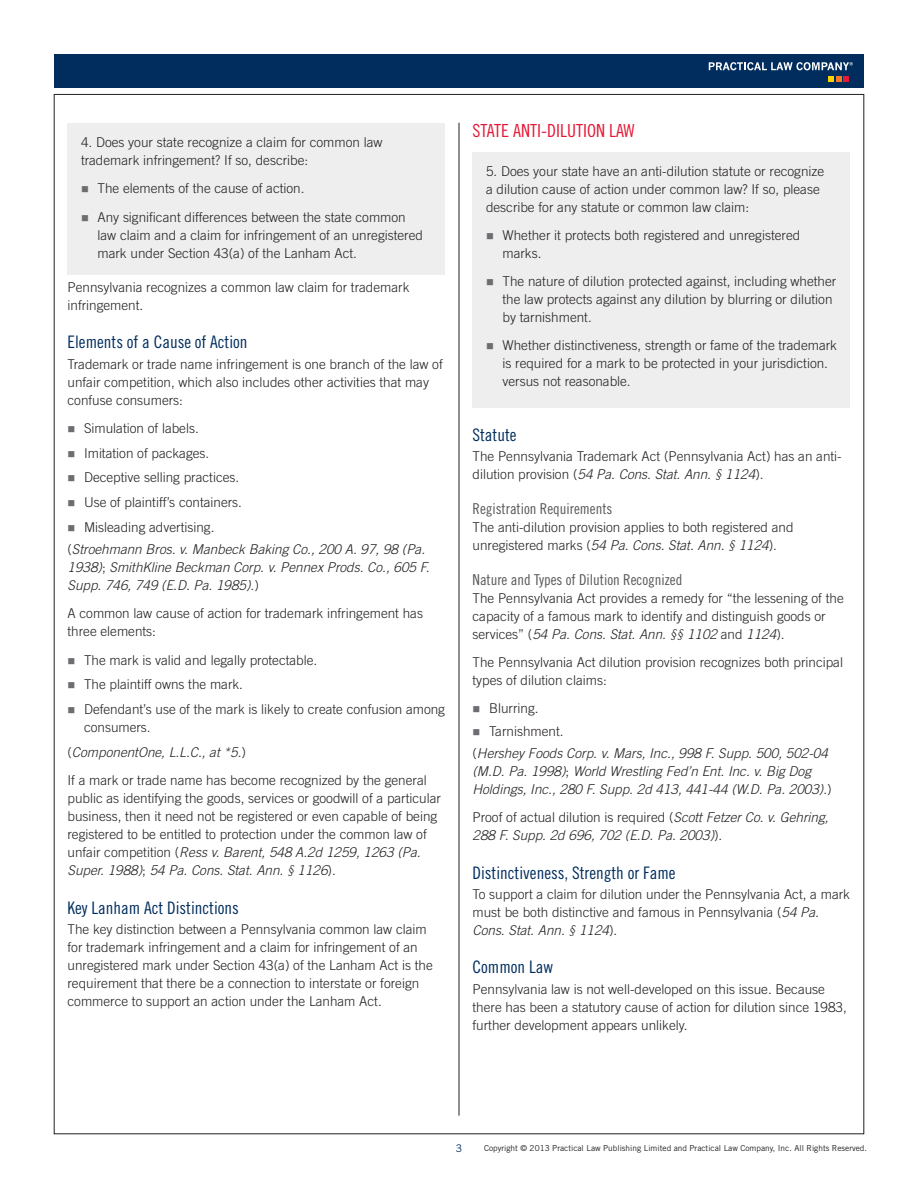
<style>
.page{position:relative;width:918px;height:1188px;background:#fff}
.page>*{position:absolute;margin:0;border:0;box-sizing:border-box;transform-origin:0 0}
.PLC_Subhead_Level_1{font:18px "Trade Gothic Cond Eighteen";color:#e51836}
.PLC_Subhead_Level_2{font:17.25px "Trade Gothic Cond Eighteen";color:#002d5e}
.PLC_Subhead_Level_3{font:15px "Trade Gothic Cond Eighteen";color:#57585a}
.PLC_Text{font:300 13.5px/18px "Trade Gothic";color:#231f20}
.PLC_Text-2{font:italic 300 13.5px/18px "Trade Gothic";color:#231f20}
.Bullets_LAST{font:300 13.5px/18px "Trade Gothic";color:#231f20}
.Page{font:10.5px "Trade Gothic";color:#002d5e}
.t1{font:8.25px "Trade Gothic";color:#231f20}
.s1{font-style:normal}
.s2{font-style:italic}
</style>
<div class="page">
<div style="left:54px;top:54px;width:810px;height:34px;background:#002d5e"></div>
<hr style="left:459px;top:123px;width:1px;height:993px;background:#231f20">
<svg style="left:828px;top:76px;width:21px;height:6px"></svg>
<svg style="left:709px;top:62px;width:144px;height:8px"></svg>
<div style="left:472px;top:152px;width:378px;height:256px;background:#eeeeef"></div>
<div style="left:68px;top:123px;width:378px;height:152px;background:#eeeeef"></div>
<p class="Bullets_LAST" style="left:81px;top:133px;width:303px">4. Does your state recognize a claim for common law trademark infringement? If so, describe:</p>
<p class="PLC_Text" style="left:98px;top:179px;width:209px">The elements of the cause of action.</p>
<p class="PLC_Text" style="left:98px;top:208px;width:327px">Any significant differences between the state common law claim and a claim for infringement of an unregistered mark under Section 43(a) of the Lanham Act.</p>
<p class="PLC_Text" style="left:68px;top:278px;width:343px">Pennsylvania recognizes a common law claim for trademark infringement.</p>
<p class="PLC_Subhead_Level_2" style="left:68px;top:332px;width:182px">Elements of a Cause of Action</p>
<p class="PLC_Text" style="left:68px;top:355px;width:377px">Trademark or trade name infringement is one branch of the law of unfair competition, which also includes other activities that may confuse consumers:</p>
<p class="PLC_Text" style="left:84px;top:419px;width:116px">Simulation of labels.</p>
<p class="PLC_Text" style="left:84px;top:444px;width:127px">Imitation of packages.</p>
<p class="PLC_Text" style="left:84px;top:468px;width:157px">Deceptive selling practices.</p>
<p class="PLC_Text" style="left:84px;top:493px;width:160px">Use of plaintiff’s containers.</p>
<p class="PLC_Text" style="left:84px;top:518px;width:132px">Misleading advertising.</p>
<p class="PLC_Text-2" style="left:68px;top:540px;width:364px"><span class="s1">(</span>Stroehmann Bros. v. Manbeck Baking Co., 200 A. 97, 98 (Pa.<br>1938)<span class="s1">;</span> SmithKline Beckman Corp. v. Pennex Prods. Co., 605 F.<br>Supp. 746, 749 (E.D. Pa. 1985)<span class="s1">.)</span></p>
<p class="PLC_Text" style="left:68px;top:604px;width:357px">A common law cause of action for trademark infringement has three elements:</p>
<p class="PLC_Text" style="left:84px;top:651px;width:235px">The mark is valid and legally protectable.</p>
<p class="PLC_Text" style="left:84px;top:676px;width:161px">The plaintiff owns the mark.</p>
<p class="PLC_Text" style="left:84px;top:700px;width:363px">Defendant’s use of the mark is likely to create confusion among consumers.</p>
<p class="PLC_Text-2" style="left:68px;top:743px;width:180px"><span class="s1">(</span>ComponentOne, L.L.C., at *5<span class="s1">.)</span></p>
<p class="PLC_Text" style="left:68px;top:771px;width:375px">If a mark or trade name has become recognized by the general public as identifying the goods, services or goodwill of a particular business, then it need not be registered or even capable of being registered to be entitled to protection under the common law of unfair competition (<span class="s2">Ress v. Barent, 548 A.2d 1259, 1263 (Pa.<br>Super. 1988)</span>; <span class="s2">54 Pa. Cons. Stat. Ann. § 1126</span>).</p>
<p class="PLC_Subhead_Level_2" style="left:68px;top:897px;width:173px">Key Lanham Act Distinctions</p>
<p class="PLC_Text" style="left:68px;top:920px;width:367px">The key distinction between a Pennsylvania common law claim for trademark infringement and a claim for infringement of an unregistered mark under Section 43(a) of the Lanham Act is the requirement that there be a connection to interstate or foreign commerce to support an action under the Lanham Act.</p>
<p class="PLC_Subhead_Level_1" style="left:472px;top:120px;width:163px">STATE ANTI-DILUTION LAW</p>
<p class="Bullets_LAST" style="left:486px;top:162px;width:340px">5. Does your state have an anti-dilution statute or recognize a dilution cause of action under common law? If so, please describe for any statute or common law claim:</p>
<p class="PLC_Text" style="left:503px;top:226px;width:299px">Whether it protects both registered and unregistered marks.</p>
<p class="PLC_Text" style="left:503px;top:272px;width:335px">The nature of dilution protected against, including whether the law protects against any dilution by blurring or dilution by tarnishment.</p>
<p class="PLC_Text" style="left:503px;top:337px;width:336px">Whether distinctiveness, strength or fame of the trademark is required for a mark to be protected in your jurisdiction. versus not reasonable.</p>
<p class="PLC_Subhead_Level_2" style="left:472px;top:424px;width:46px">Statute</p>
<p class="PLC_Text" style="left:472px;top:447px;width:371px">The Pennsylvania Trademark Act (Pennsylvania Act) has an anti&shy;dilution provision (<span class="s2">54 Pa. Cons. Stat. Ann. § 1124</span>).</p>
<p class="PLC_Subhead_Level_3" style="left:472px;top:500px;width:141px">Registration Requirements</p>
<p class="PLC_Text" style="left:472px;top:518px;width:323px">The anti-dilution provision applies to both registered and unregistered marks (<span class="s2">54 Pa. Cons. Stat. Ann. § 1124</span>).</p>
<p class="PLC_Subhead_Level_3" style="left:472px;top:571px;width:211px">Nature and Types of Dilution Recognized</p>
<p class="PLC_Text" style="left:472px;top:589px;width:373px">The Pennsylvania Act provides a remedy for “the lessening of the capacity of a famous mark to identify and distinguish goods or services” (<span class="s2">54 Pa. Cons. Stat. Ann. §§ 1102</span> and <span class="s2">1124</span>).</p>
<p class="PLC_Text" style="left:472px;top:653px;width:372px">The Pennsylvania Act dilution provision recognizes both principal types of dilution claims:</p>
<p class="PLC_Text" style="left:489px;top:699px;width:51px">Blurring.</p>
<p class="PLC_Text" style="left:489px;top:722px;width:76px">Tarnishment.</p>
<p class="PLC_Text-2" style="left:472px;top:744px;width:361px"><span class="s1">(</span>Hershey Foods Corp. v. Mars, Inc., 998 F. Supp. 500, 502-04 (M.D. Pa. 1998)<span class="s1">;</span> World Wrestling Fed’n Ent. Inc. v. Big Dog<br>Holdings, Inc., 280 F. Supp. 2d 413, 441-44 (W.D. Pa. 2003)<span class="s1">.)</span></p>
<p class="PLC_Text-2" style="left:472px;top:808px;width:358px"><span class="s1">Proof of actual dilution is required (</span>Scott Fetzer Co. v. Gehring,<br>288 F. Supp. 2d 696, 702 (E.D. Pa. 2003)<span class="s1">).</span></p>
<p class="PLC_Subhead_Level_2" style="left:472px;top:862px;width:205px">Distinctiveness, Strength or Fame</p>
<p class="PLC_Text" style="left:472px;top:885px;width:379px">To support a claim for dilution under the Pennsylvania Act, a mark must be both distinctive and famous in Pennsylvania (<span class="s2">54 Pa.<br>Cons. Stat. Ann. § 1124</span>).</p>
<p class="PLC_Subhead_Level_2" style="left:472px;top:957px;width:82px">Common Law</p>
<p class="PLC_Text" style="left:472px;top:980px;width:376px">Pennsylvania law is not well-developed on this issue. Because there has been a statutory cause of action for dilution since 1983, further development appears unlikely.</p>
<p class="Page" style="left:456px;top:1141px;width:8px">3</p>
<p class="t1" style="left:484px;top:1143px;width:384px">Copyright © 2013 Practical Law Publishing Limited and Practical Law Company, Inc. All Rights Reserved.</p>
</div>
